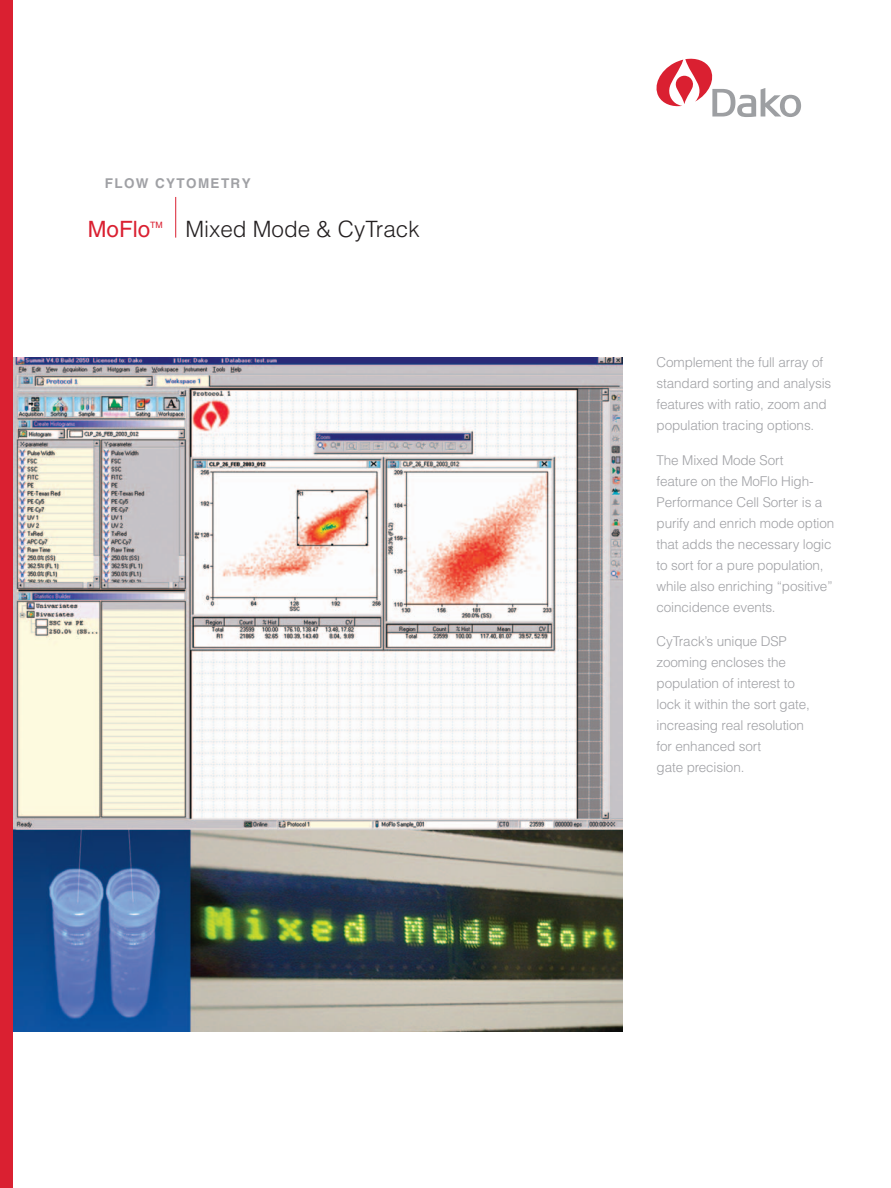
<style>
.page{position:relative;width:891px;height:1188px;background:#fff}
.page>*{position:absolute;margin:0;border:0;box-sizing:border-box;transform-origin:0 0}
.t1{font:300 22.5px "Helvetica LT Std";color:#231f20}
.t2{font:22.5px "Helvetica LT Std";color:#da2031}
.Body_Copy_Bulleted_T{font:300 13.5px/21px "Helvetica LT Std";letter-spacing:-.01em;color:#a0a1a5}
.t3{font:700 13.5px "Helvetica LT Std";letter-spacing:.1em;color:#a0a1a5}
.t4{font:8.7px "Helvetica LT Std";color:#da2031}
</style>
<div class="page">
<hr style="left:175px;top:197px;width:1px;height:41px;background:#da2031">
<svg style="left:657px;top:59px;width:144px;height:58px"></svg>
<img style="left:14px;top:357px;width:608px;height:675px">
<div style="left:0;top:0;width:14px;height:1188px;background:#da2031"></div>
<p class="t3" style="left:105px;top:175px;width:147px">FLOW CYTOMETRY</p>
<p class="t2" style="left:88px;top:216px;width:64px">MoFlo</p>
<p class="t4" style="left:150px;top:219px;width:14px">TM</p>
<p class="t1" style="left:185px;top:215px;width:236px">Mixed Mode &amp; CyTrack</p>
<p class="Body_Copy_Bulleted_T" style="left:657px;top:352px;width:176px">Complement the full array of standard sorting and analysis features with ratio, zoom and population tracing options.</p>
<p class="Body_Copy_Bulleted_T" style="left:657px;top:450px;width:179px">The Mixed Mode Sort<br>feature on the MoFlo High-<br>Performance Cell Sorter is a purify and enrich mode option that adds the necessary logic to sort for a pure population, while also enriching “positive” coincidence events.</p>
<p class="Body_Copy_Bulleted_T" style="left:657px;top:630px;width:155px">CyTrack’s unique DSP zooming encloses the population of interest to lock it within the sort gate, increasing real resolution for enhanced sort<br>gate precision.</p>
</div>
